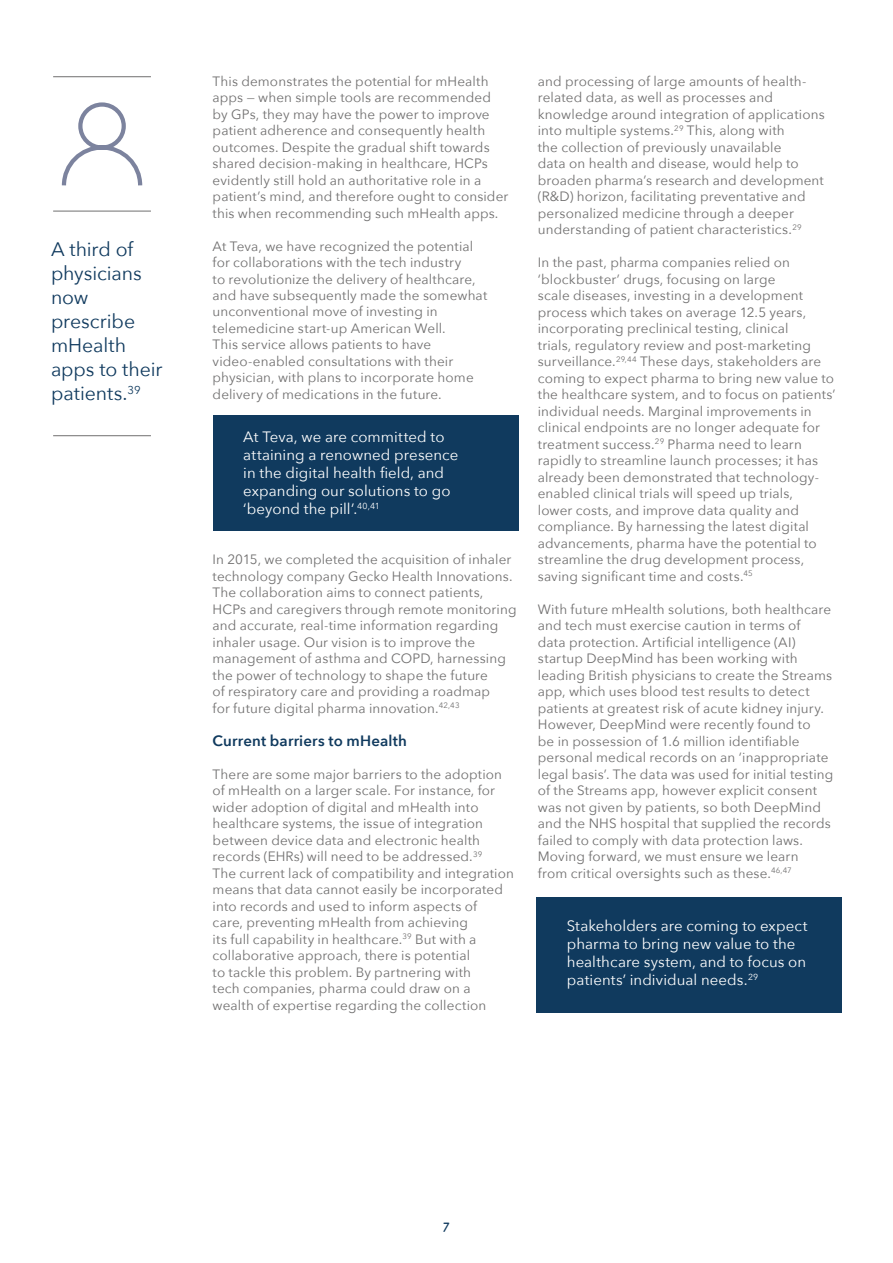
<style>
.page{position:relative;width:893px;height:1263px;background:#fff}
.page>*{position:absolute;margin:0;border:0;box-sizing:border-box;transform-origin:0 0}
.t1{font:19.5px/24px "Avenir Next";letter-spacing:-.005em;color:#103a5e}
.t2{font:15px/18px "Avenir Next";letter-spacing:.005em;color:#fff}
.t3{font:600 15px "Avenir Next";letter-spacing:.01em;color:#103a5e}
.t4{font:13.5px/16.5px "Avenir Next";letter-spacing:.01em;color:#706f6f}
.t5{font:700 12px "Comfortaa";color:#103a5e}
</style>
<div class="page">
<div style="left:536px;top:897px;width:306px;height:115px;background:#103a5e"></div>
<div style="left:213px;top:415px;width:305px;height:116px;background:#103a5e"></div>
<hr style="left:53px;top:211px;width:98px;height:1px;background:#706f6f">
<hr style="left:53px;top:76px;width:98px;height:1px;background:#706f6f">
<hr style="left:53px;top:435px;width:98px;height:1px;background:#706f6f">
<svg style="left:61px;top:102px;width:82px;height:84px"></svg>
<h1 class="t1" style="left:51px;top:237px;width:113px">A third of physicians now prescribe mHealth apps to their patients.<sup>39</sup></h1>
<p class="t4" style="left:213px;top:72px;width:297px">This demonstrates the potential for mHealth apps — when simple tools are recommended by GPs, they may have the power to improve patient adherence and consequently health outcomes. Despite the gradual shift towards shared decision-making in healthcare, HCPs evidently still hold an authoritative role in a patient’s mind, and therefore ought to consider this when recommending such mHealth apps.</p>
<p class="t4" style="left:213px;top:237px;width:276px">At Teva, we have recognized the potential for collaborations with the tech industry<br>to revolutionize the delivery of healthcare, and have subsequently made the somewhat unconventional move of investing in telemedicine start-up American Well.<br>This service allows patients to have video-enabled consultations with their physician, with plans to incorporate home delivery of medications in the future.</p>
<p class="t2" style="left:243px;top:427px;width:217px">At Teva, we are committed to attaining a renowned presence in the digital health field, and expanding our solutions to go ‘beyond the pill’.<sup>40,41</sup></p>
<p class="t4" style="left:213px;top:550px;width:305px">In 2015, we completed the acquisition of inhaler technology company Gecko Health Innovations.<br>The collaboration aims to connect patients, HCPs and caregivers through remote monitoring and accurate, real-time information regarding inhaler usage. Our vision is to improve the management of asthma and COPD, harnessing the power of technology to shape the future<br>of respiratory care and providing a roadmap<br>for future digital pharma innovation.<sup>42,43</sup></p>
<p class="t3" style="left:213px;top:727px;width:196px">Current barriers to mHealth</p>
<p class="t4" style="left:213px;top:765px;width:303px">There are some major barriers to the adoption of mHealth on a larger scale. For instance, for wider adoption of digital and mHealth into healthcare systems, the issue of integration between device data and electronic health records (EHRs) will need to be addressed.<sup>39<br></sup>The current lack of compatibility and integration means that data cannot easily be incorporated into records and used to inform aspects of<br>care, preventing mHealth from achieving<br>its full capability in healthcare.<sup>39</sup> But with a collaborative approach, there is potential<br>to tackle this problem. By partnering with<br>tech companies, pharma could draw on a wealth of expertise regarding the collection</p>
<p class="t4" style="left:538px;top:72px;width:288px">and processing of large amounts of health&shy;related data, as well as processes and knowledge around integration of applications into multiple systems.<sup>29</sup> This, along with<br>the collection of previously unavailable<br>data on health and disease, would help to broaden pharma’s research and development (R&amp;D) horizon, facilitating preventative and personalized medicine through a deeper understanding of patient characteristics.<sup>29</sup></p>
<p class="t4" style="left:538px;top:253px;width:299px">In the past, pharma companies relied on ‘blockbuster’ drugs, focusing on large<br>scale diseases, investing in a development process which takes on average 12.5 years, incorporating preclinical testing, clinical<br>trials, regulatory review and post-marketing surveillance.<sup>29,44</sup> These days, stakeholders are coming to expect pharma to bring new value to the healthcare system, and to focus on patients’ individual needs. Marginal improvements in clinical endpoints are no longer adequate for treatment success.<sup>29</sup> Pharma need to learn rapidly to streamline launch processes; it has already been demonstrated that technology&shy;enabled clinical trials will speed up trials,<br>lower costs, and improve data quality and compliance. By harnessing the latest digital advancements, pharma have the potential to streamline the drug development process, saving significant time and costs.<sup>45</sup></p>
<p class="t4" style="left:538px;top:600px;width:297px">With future mHealth solutions, both healthcare and tech must exercise caution in terms of<br>data protection. Artificial intelligence (AI) startup DeepMind has been working with leading British physicians to create the Streams app, which uses blood test results to detect patients at greatest risk of acute kidney injury.<br>However, DeepMind were recently found to<br>be in possession of 1.6 million identifiable personal medical records on an ‘inappropriate legal basis’. The data was used for initial testing of the Streams app, however explicit consent was not given by patients, so both DeepMind and the NHS hospital that supplied the records failed to comply with data protection laws.<br>Moving forward, we must ensure we learn<br>from critical oversights such as these.<sup>46,47</sup></p>
<p class="t2" style="left:567px;top:916px;width:242px">Stakeholders are coming to expect pharma to bring new value to the healthcare system, and to focus on patients’ individual needs.<sup>29</sup></p>
<p class="t5" style="left:443px;top:1219px;width:8px">7</p>
</div>
